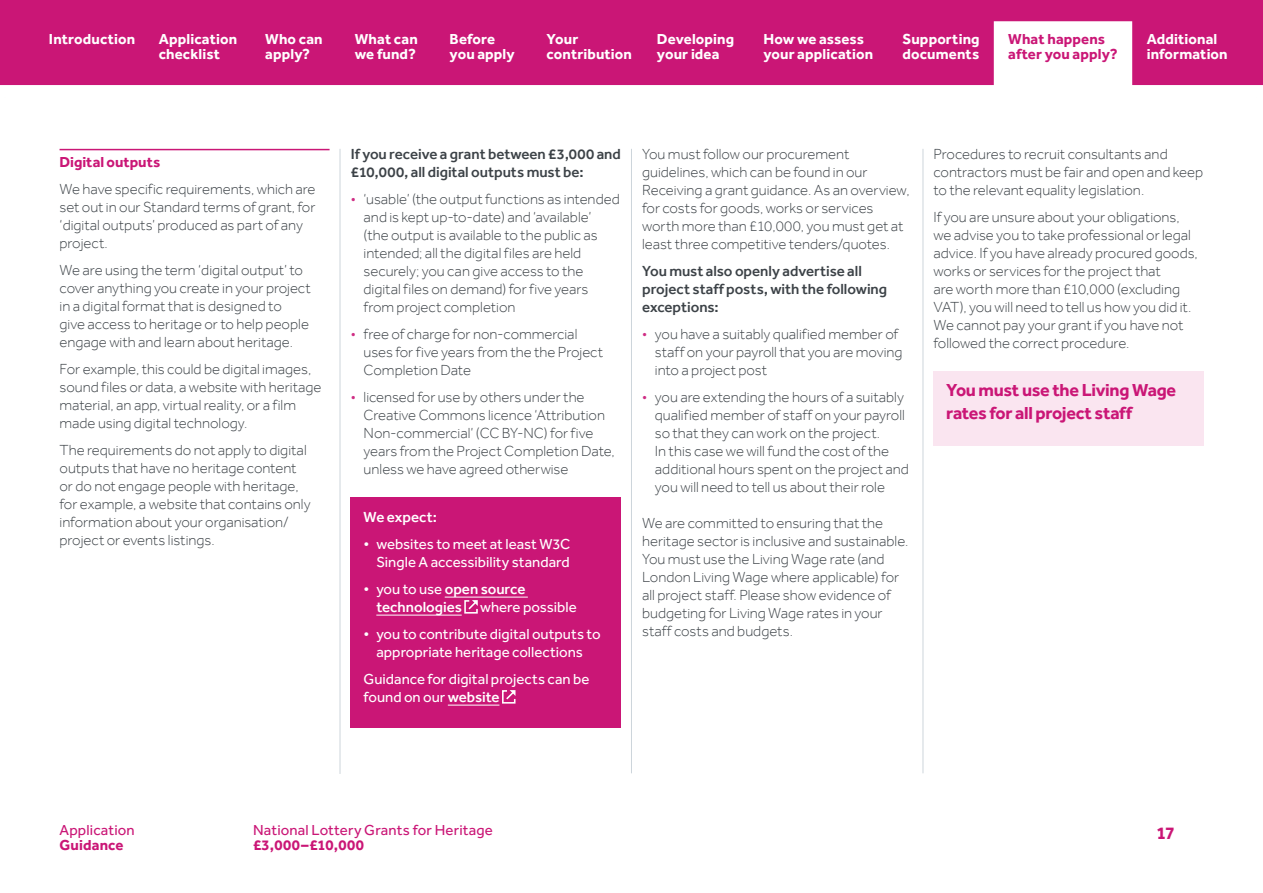
<style>
.page{position:relative;width:1263px;height:893px;background:#fff}
.page>*{position:absolute;margin:0;border:0;box-sizing:border-box;transform-origin:0 0}
.t1{font:700 18px/22.5px "Effra";letter-spacing:-.015em;color:#ca1676}
.t2{font:300 15px/18px "Effra";color:#3c4247}
.t3{font:15px/18px "Effra";color:#fff}
.t4{font:700 15px/15px "Effra";letter-spacing:.01em;color:#fff}
.t5{font:500 15px/18px "Effra";color:#3c4247}
.t6{font:700 15px/15px "Effra";letter-spacing:.01em;color:#ca1676}
.t7{font:15px "Effra";letter-spacing:.01em;color:#ca1676}
.t8{font:500 15px "Effra";color:#fff}
.s1{color:#cf2d84}
.s2{font-weight:500}
</style>
<div class="page">
<div style="left:351px;top:497px;width:270px;height:231px;background:#ca1676"></div>
<hr style="left:445px;top:597px;width:83px;height:1px;background:#fff">
<hr style="left:376px;top:615px;width:86px;height:1px;background:#fff">
<hr style="left:448px;top:705px;width:51px;height:1px;background:#fff">
<svg style="left:464px;top:600px;width:14px;height:14px"></svg>
<svg style="left:502px;top:690px;width:14px;height:14px"></svg>
<div style="left:933px;top:371px;width:270px;height:75px;background:#fae5f0"></div>
<hr style="left:60px;top:149px;width:270px;height:1px;background:#ca1676">
<hr style="left:631px;top:149px;width:1px;height:624px;background:#cdd5db">
<hr style="left:340px;top:149px;width:1px;height:625px;background:#cdd5db">
<hr style="left:923px;top:149px;width:1px;height:624px;background:#cdd5db">
<div style="left:0;top:0;width:1263px;height:86px;background:#ca1676"></div>
<svg style="left:0;top:21px;width:1263px;height:65px"></svg>
<p class="t4" style="left:49px;top:31px;width:88px">Introduction</p>
<p class="t4" style="left:159px;top:31px;width:80px">Application checklist</p>
<p class="t4" style="left:265px;top:31px;width:59px">Who can apply?</p>
<p class="t4" style="left:355px;top:31px;width:65px">What can we fund?</p>
<p class="t4" style="left:450px;top:31px;width:67px">Before you apply</p>
<p class="t4" style="left:547px;top:31px;width:87px">Your contribution</p>
<p class="t4" style="left:763px;top:31px;width:111px">How we assess your application</p>
<p class="t4" style="left:657px;top:31px;width:79px">Developing your idea</p>
<p class="t4" style="left:902px;top:31px;width:79px">Supporting documents</p>
<p class="t6" style="left:1008px;top:31px;width:111px">What happens after you apply?</p>
<p class="t4" style="left:1147px;top:31px;width:83px">Additional information</p>
<p class="t6" style="left:60px;top:154px;width:102px">Digital outputs</p>
<p class="t2" style="left:60px;top:180px;width:258px">We have specific requirements, which are set out in our Standard terms of grant, for ‘digital outputs’ produced as part of any project.</p>
<p class="t2" style="left:60px;top:261px;width:253px">We are using the term ‘digital output’ to cover anything you create in your project in a digital format that is designed to give access to heritage or to help people engage with and learn about heritage.</p>
<p class="t2" style="left:60px;top:360px;width:264px">For example, this could be digital images, sound files or data, a website with heritage material, an app, virtual reality, or a film made using digital technology.</p>
<p class="t2" style="left:60px;top:441px;width:253px">The requirements do not apply to digital outputs that have no heritage content or do not engage people with heritage, for example, a website that contains only information about your organisation/ project or events listings.</p>
<p class="t5" style="left:351px;top:145px;width:272px">If you receive a grant between £3,000 and £10,000, all digital outputs must be:</p>
<p class="t2" style="left:364px;top:190px;width:258px;text-indent:-13px"><span class="s1">•</span> ‘usable’ (the output functions as intended and is kept up-to-date) and ‘available’ (the output is available to the public as intended; all the digital files are held securely; you can give access to the digital files on demand) for five years from project completion</p>
<p class="t2" style="left:364px;top:325px;width:241px;text-indent:-13px"><span class="s1">•</span> free of charge for non-commercial uses for five years from the the Project<br>Completion Date</p>
<p class="t2" style="left:364px;top:388px;width:253px;text-indent:-13px"><span class="s1">•</span> licensed for use by others under the Creative Commons licence ‘Attribution Non-commercial’ (CC BY-NC) for five years from the Project Completion Date, unless we have agreed otherwise</p>
<p class="t8" style="left:364px;top:508px;width:75px">We expect:</p>
<p class="t3" style="left:364px;top:535px;width:208px;text-align:right">• websites to meet at least W3C<br>Single A accessibility standard</p>
<p class="t3" style="left:376px;top:580px;width:202px;text-indent:-13px">• you to use <span class="s2">open source technologies</span> where possible</p>
<p class="t3" style="left:364px;top:625px;width:239px;text-align:center">• you to contribute digital outputs to appropriate heritage collections</p>
<p class="t3" style="left:364px;top:670px;width:227px">Guidance for digital projects can be found on our <span class="s2">website</span></p>
<p class="t2" style="left:642px;top:145px;width:269px">You must follow our procurement guidelines, which can be found in our Receiving a grant guidance. As an overview, for costs for goods, works or services worth more than £10,000, you must get at least three competitive tenders/quotes.</p>
<p class="t5" style="left:642px;top:262px;width:247px">You must also openly advertise all project staff posts, with the following exceptions:</p>
<p class="t2" style="left:655px;top:325px;width:249px;text-indent:-13px"><span class="s1">•</span> you have a suitably qualified member of staff on your payroll that you are moving into a project post</p>
<p class="t2" style="left:655px;top:388px;width:255px;text-indent:-13px"><span class="s1">•</span> you are extending the hours of a suitably qualified member of staff on your payroll so that they can work on the project.<br>In this case we will fund the cost of the additional hours spent on the project and you will need to tell us about their role</p>
<p class="t2" style="left:642px;top:514px;width:268px">We are committed to ensuring that the heritage sector is inclusive and sustainable.<br>You must use the Living Wage rate (and London Living Wage where applicable) for all project staff. Please show evidence of budgeting for Living Wage rates in your staff costs and budgets.</p>
<p class="t2" style="left:933px;top:145px;width:271px">Procedures to recruit consultants and contractors must be fair and open and keep to the relevant equality legislation.</p>
<p class="t2" style="left:933px;top:208px;width:266px">If you are unsure about your obligations, we advise you to take professional or legal advice. If you have already procured goods, works or services for the project that<br>are worth more than £10,000 (excluding VAT), you will need to tell us how you did it.<br>We cannot pay your grant if you have not followed the correct procedure.</p>
<p class="t1" style="left:946px;top:378px;width:232px">You must use the Living Wage rates for all project staff</p>
<p class="t7" style="left:60px;top:821px;width:77px">Application</p>
<p class="t6" style="left:60px;top:837px;width:66px">Guidance</p>
<p class="t7" style="left:253px;top:821px;width:241px">National Lottery Grants for Heritage</p>
<p class="t6" style="left:253px;top:837px;width:112px">£3,000–£10,000</p>
<p class="t1" style="left:1156px;top:821px;width:20px">17</p>
</div>
